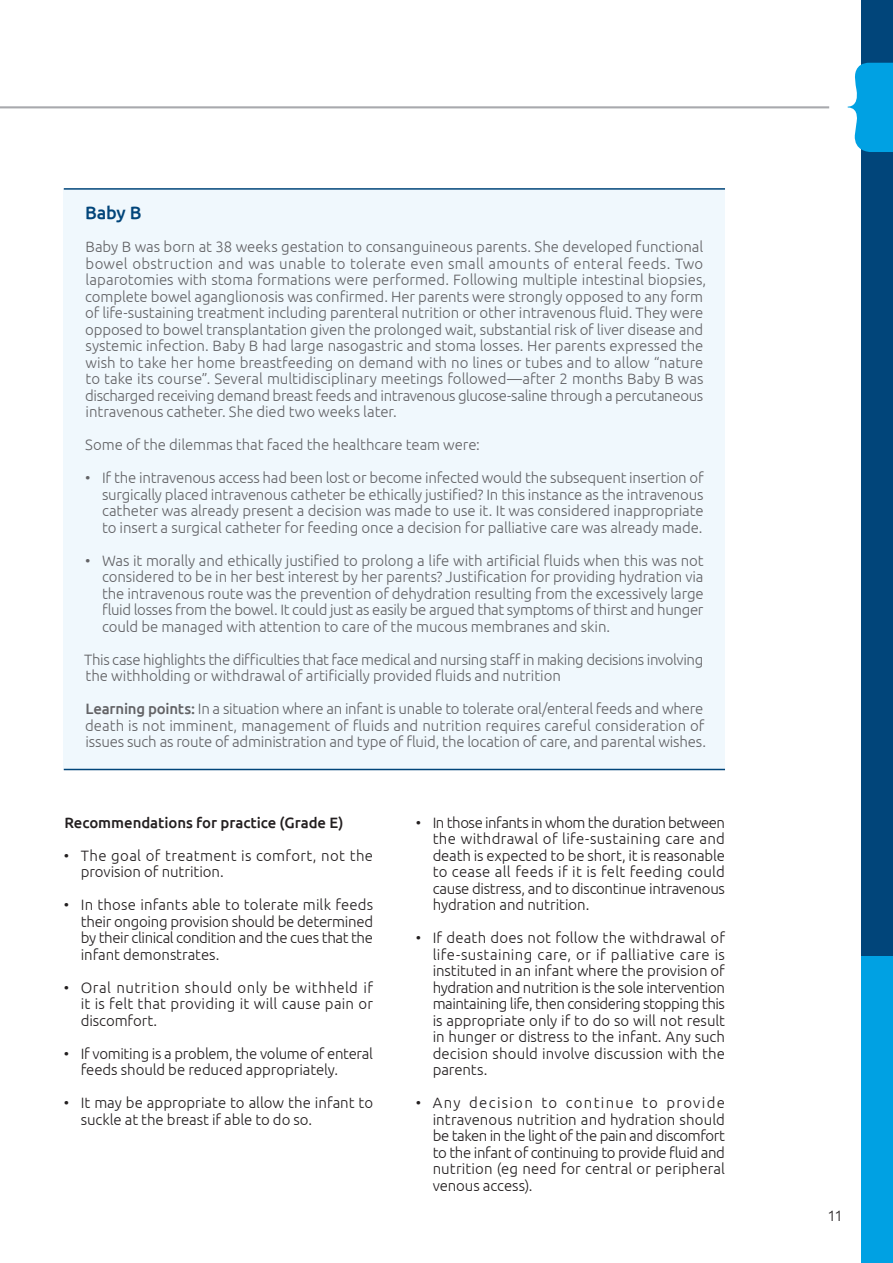
<style>
.page{position:relative;width:893px;height:1263px;background:#fff}
.page>*{position:absolute;margin:0;border:0;box-sizing:border-box;transform-origin:0 0}
.Subtitle{font:500 18px "Ubuntu";color:#01457a}
.Body{font:300 15px/16.5px "Ubuntu";letter-spacing:-.005em;color:#636366}
.Bullet{font:300 15px/16.5px "Ubuntu";letter-spacing:-.005em;color:#231f20;text-align:justify}
.Bullet-2{font:300 15px/16.5px "Ubuntu";letter-spacing:-.005em;color:#636366;text-align:justify}
.Bullet-3{font:300 15px/16.5px "Ubuntu";letter-spacing:.015em;color:#231f20}
.Body-2{font:500 15px "Ubuntu";letter-spacing:-.005em;color:#231f20}
.Body-3{font:300 15px "Ubuntu";color:#231f20}
.s1{font-weight:500}
</style>
<div class="page">
<div style="left:64px;top:189px;width:661px;height:581px;background:#f0f8fd"></div>
<div style="left:861px;top:0;width:32px;height:1263px;background:#01457a"></div>
<svg style="left:848px;top:62px;width:45px;height:90px"></svg>
<div style="left:861px;top:957px;width:32px;height:306px;background:#00a1e3"></div>
<hr style="left:0;top:106px;width:829px;height:2px;background:#a8a9ad">
<hr style="left:64px;top:188px;width:661px;height:2px;background:#01457a">
<hr style="left:64px;top:769px;width:661px;height:1px;background:#01457a">
<p class="Subtitle" style="left:85px;top:202px;width:58px">Baby B</p>
<p class="Body" style="left:85px;top:238px;width:623px">Baby B was born at 38 weeks gestation to consanguineous parents. She developed functional bowel obstruction and was unable to tolerate even small amounts of enteral feeds. Two laparotomies with stoma formations were performed. Following multiple intestinal biopsies, complete bowel aganglionosis was confirmed. Her parents were strongly opposed to any form of life-sustaining treatment including parenteral nutrition or other intravenous fluid. They were opposed to bowel transplantation given the prolonged wait, substantial risk of liver disease and systemic infection. Baby B had large nasogastric and stoma losses. Her parents expressed the wish to take her home breastfeeding on demand with no lines or tubes and to allow “nature to take its course”. Several multidisciplinary meetings followed—after 2 months Baby B was discharged receiving demand breast feeds and intravenous glucose-saline through a percutaneous intravenous catheter. She died two weeks later.</p>
<p class="Body" style="left:85px;top:436px;width:396px">Some of the dilemmas that faced the healthcare team were:</p>
<p class="Bullet-2" style="left:102px;top:469px;width:603px;text-indent:-17px">• If the intravenous access had been lost or become infected would the subsequent insertion of surgically placed intravenous catheter be ethically justified? In this instance as the intravenous catheter was already present a decision was made to use it. It was considered inappropriate to insert a surgical catheter for feeding once a decision for palliative care was already made.</p>
<p class="Bullet-2" style="left:102px;top:552px;width:603px;text-indent:-17px">• Was it morally and ethically justified to prolong a life with artificial fluids when this was not considered to be in her best interest by her parents? Justification for providing hydration via the intravenous route was the prevention of dehydration resulting from the excessively large fluid losses from the bowel. It could just as easily be argued that symptoms of thirst and hunger could be managed with attention to care of the mucous membranes and skin.</p>
<p class="Body" style="left:84px;top:651px;width:621px">This case highlights the difficulties that face medical and nursing staff in making decisions involving the withholding or withdrawal of artificially provided fluids and nutrition</p>
<p class="Body" style="left:85px;top:700px;width:622px"><span class="s1">Learning points:</span> In a situation where an infant is unable to tolerate oral/enteral feeds and where death is not imminent, management of fluids and nutrition requires careful consideration of issues such as route of administration and type of fluid, the location of care, and parental wishes.</p>
<p class="Body-2" style="left:64px;top:813px;width:281px">Recommendations for practice (Grade E)</p>
<p class="Bullet-3" style="left:81px;top:847px;width:294px;text-indent:-17px">• The goal of treatment is comfort, not the provision of nutrition.</p>
<p class="Bullet" style="left:81px;top:896px;width:294px;text-indent:-17px">• In those infants able to tolerate milk feeds their ongoing provision should be determined by their clinical condition and the cues that the infant demonstrates.</p>
<p class="Bullet" style="left:81px;top:979px;width:294px;text-indent:-17px">• Oral nutrition should only be withheld if it is felt that providing it will cause pain or discomfort.</p>
<p class="Bullet" style="left:81px;top:1045px;width:294px;text-indent:-17px">• If vomiting is a problem, the volume of enteral feeds should be reduced appropriately.</p>
<p class="Bullet" style="left:81px;top:1094px;width:294px;text-indent:-17px">• It may be appropriate to allow the infant to suckle at the breast if able to do so.</p>
<p class="Bullet" style="left:433px;top:814px;width:294px;text-indent:-17px">• In those infants in whom the duration between the withdrawal of life-sustaining care and death is expected to be short, it is reasonable to cease all feeds if it is felt feeding could cause distress, and to discontinue intravenous hydration and nutrition.</p>
<p class="Bullet" style="left:433px;top:929px;width:294px;text-indent:-17px">• If death does not follow the withdrawal of life-sustaining care, or if palliative care is instituted in an infant where the provision of hydration and nutrition is the sole intervention maintaining life, then considering stopping this is appropriate only if to do so will not result in hunger or distress to the infant. Any such decision should involve discussion with the parents.</p>
<p class="Bullet" style="left:433px;top:1094px;width:294px;text-indent:-17px">• Any decision to continue to provide intravenous nutrition and hydration should be taken in the light of the pain and discomfort to the infant of continuing to provide fluid and nutrition (eg need for central or peripheral venous access).</p>
<p class="Body-3" style="left:827px;top:1207px;width:17px">11</p>
</div>
